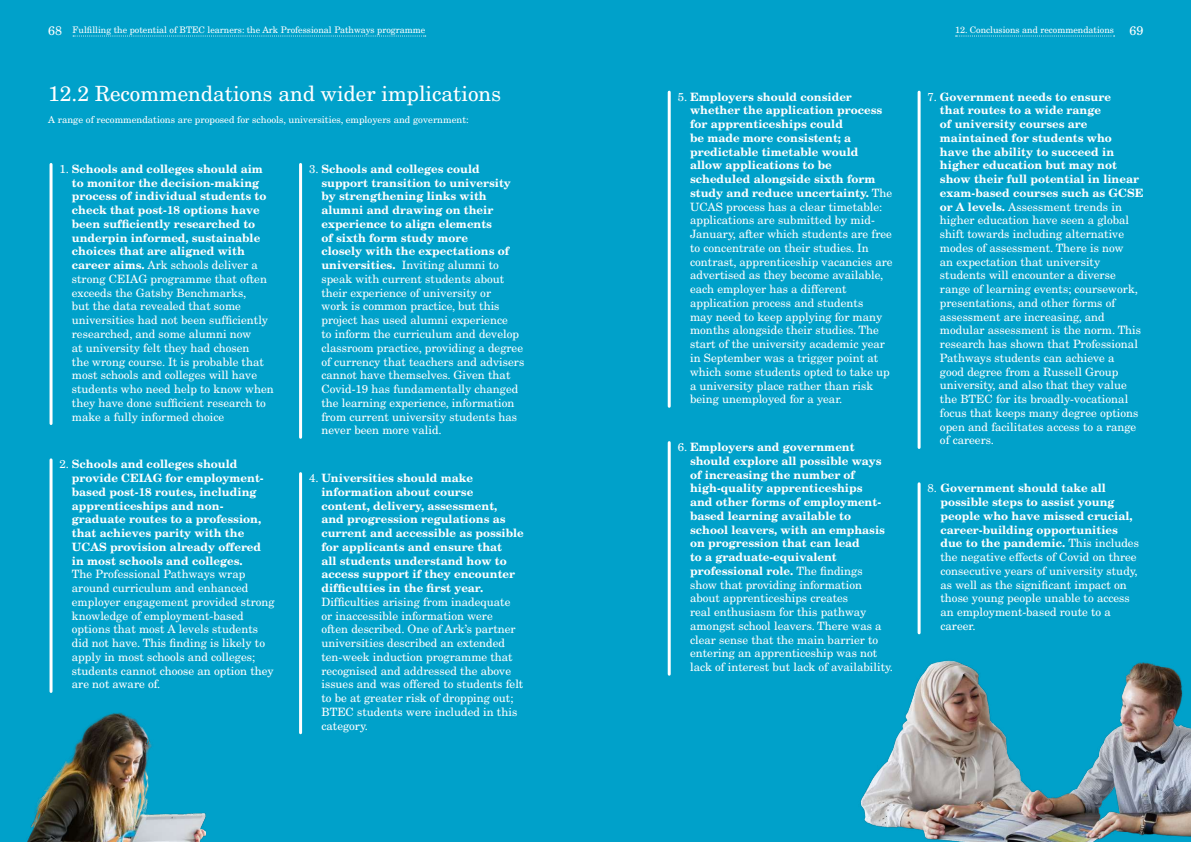
<style>
.page{position:relative;width:1191px;height:842px;background:#00a1ca}
.page>*{position:absolute;margin:0;border:0;box-sizing:border-box;transform-origin:0 0}
.t1{font:21px "New Century Schlbk LT Std";color:#fff}
.t2{font:11.5px/13.8px "New Century Schlbk LT Std";color:#fff}
.t3{font:700 11.5px/13.8px "New Century Schlbk LT Std";color:#fff}
.t4{font:9.6px "New Century Schlbk LT Std";color:#fff}
.t5{font:9px "New Century Schlbk LT Std";color:#fff}
.s1{font-size:12.5px}
.s2{font-weight:700}
.s3{font-weight:400}
</style>
<div class="page">
<hr style="left:50px;top:164px;width:3px;height:260px;background:#fff">
<hr style="left:50px;top:460px;width:3px;height:231px;background:#fff">
<hr style="left:299px;top:164px;width:3px;height:273px;background:#fff">
<hr style="left:299px;top:474px;width:3px;height:259px;background:#fff">
<img style="left:27px;top:713px;width:178px;height:129px">
<hr style="left:667px;top:92px;width:3px;height:314px;background:#fff">
<hr style="left:667px;top:443px;width:3px;height:231px;background:#fff">
<hr style="left:917px;top:92px;width:3px;height:355px;background:#fff">
<hr style="left:917px;top:484px;width:3px;height:149px;background:#fff">
<img style="left:860px;top:557px;width:331px;height:285px">
<svg style="left:73px;top:36px;width:353px;height:1px"></svg>
<svg style="left:955px;top:36px;width:159px;height:1px"></svg>
<p class="t5" style="left:48px;top:24px;width:378px"><span class="s1">68</span> Fulfilling the potential of BTEC learners: the Ark Professional Pathways programme</p>
<p class="t5" style="left:955px;top:24px;width:190px">12. Conclusions and recommendations <span class="s1">69</span></p>
<h1 class="t1" style="left:48px;top:80px;width:454px">12.2 Recommendations and wider implications</h1>
<p class="t4" style="left:48px;top:114px;width:422px">A range of recommendations are proposed for schools, universities, employers and government:</p>
<p class="t2" style="left:72px;top:162px;width:203px;text-indent:-12px">1. <span class="s2">Schools and colleges should aim to monitor the decision-making process of individual students to check that post-18 options have been sufficiently researched to underpin informed, sustainable choices that are aligned with career aims.</span> Ark schools deliver a strong CEIAG programme that often exceeds the Gatsby Benchmarks,<br>but the data revealed that some universities had not been sufficiently researched, and some alumni now<br>at university felt they had chosen<br>the wrong course. It is probable that most schools and colleges will have students who need help to know when they have done sufficient research to make a fully informed choice</p>
<p class="t3" style="left:72px;top:457px;width:193px;text-indent:-12px"><span class="s3">2.</span> Schools and colleges should provide CEIAG for employment&shy;based post-18 routes, including apprenticeships and non&shy;graduate routes to a profession, that achieves parity with the<br>UCAS provision already offered in most schools and colleges.</p>
<p class="t2" style="left:72px;top:567px;width:204px">The Professional Pathways wrap around curriculum and enhanced employer engagement provided strong knowledge of employment-based options that most A levels students did not have. This finding is likely to apply in most schools and colleges; students cannot choose an option they are not aware of.</p>
<p class="t2" style="left:321px;top:162px;width:204px;text-indent:-12px">3. <span class="s2">Schools and colleges could support transition to university by strengthening links with alumni and drawing on their experience to align elements<br>of sixth form study more<br>closely with the expectations of universities.</span> Inviting alumni to speak with current students about their experience of university or<br>work is common practice, but this project has used alumni experience<br>to inform the curriculum and develop classroom practice, providing a degree of currency that teachers and advisers cannot have themselves. Given that Covid-19 has fundamentally changed the learning experience, information from current university students has never been more valid.</p>
<p class="t3" style="left:321px;top:471px;width:204px;text-indent:-12px"><span class="s3">4.</span> Universities should make information about course content, delivery, assessment,<br>and progression regulations as current and accessible as possible for applicants and ensure that<br>all students understand how to access support if they encounter difficulties in the first year.</p>
<p class="t2" style="left:321px;top:595px;width:203px">Difficulties arising from inadequate or inaccessible information were<br>often described. One of Ark’s partner universities described an extended ten-week induction programme that recognised and addressed the above issues and was offered to students felt to be at greater risk of dropping out; BTEC students were included in this category.</p>
<p class="t2" style="left:690px;top:90px;width:204px;text-indent:-12px">5. <span class="s2">Employers should consider whether the application process for apprenticeships could<br>be made more consistent; a predictable timetable would allow applications to be scheduled alongside sixth form study and reduce uncertainty.</span> The UCAS process has a clear timetable: applications are submitted by mid-January, after which students are free to concentrate on their studies. In contrast, apprenticeship vacancies are advertised as they become available, each employer has a different application process and students<br>may need to keep applying for many months alongside their studies. The start of the university academic year in September was a trigger point at which some students opted to take up a university place rather than risk being unemployed for a year.</p>
<p class="t3" style="left:690px;top:440px;width:205px;text-indent:-12px"><span class="s3">6.</span> Employers and government should explore all possible ways of increasing the number of high-quality apprenticeships<br>and other forms of employment&shy;based learning available to<br>school leavers, with an emphasis on progression that can lead<br>to a graduate-equivalent professional role. <span class="s3">The findings<br>show that providing information about apprenticeships creates<br>real enthusiasm for this pathway amongst school leavers. There was a clear sense that the main barrier to entering an apprenticeship was not lack of interest but lack of availability.</span></p>
<p class="t2" style="left:940px;top:90px;width:205px;text-indent:-12px">7. <span class="s2">Government needs to ensure<br>that routes to a wide range<br>of university courses are maintained for students who<br>have the ability to succeed in higher education but may not show their full potential in linear exam-based courses such as GCSE or A levels.</span> Assessment trends in higher education have seen a global shift towards including alternative modes of assessment. There is now<br>an expectation that university students will encounter a diverse range of learning events; coursework, presentations, and other forms of assessment are increasing, and modular assessment is the norm. This research has shown that Professional<br>Pathways students can achieve a<br>good degree from a Russell Group university, and also that they value the BTEC for its broadly-vocational focus that keeps many degree options open and facilitates access to a range of careers.</p>
<p class="t2" style="left:940px;top:481px;width:200px;text-indent:-13px">8. <span class="s2">Government should take all possible steps to assist young people who have missed crucial, career-building opportunities due to the pandemic.</span> This includes the negative effects of Covid on three consecutive years of university study, as well as the significant impact on those young people unable to access an employment-based route to a career.</p>
</div>
